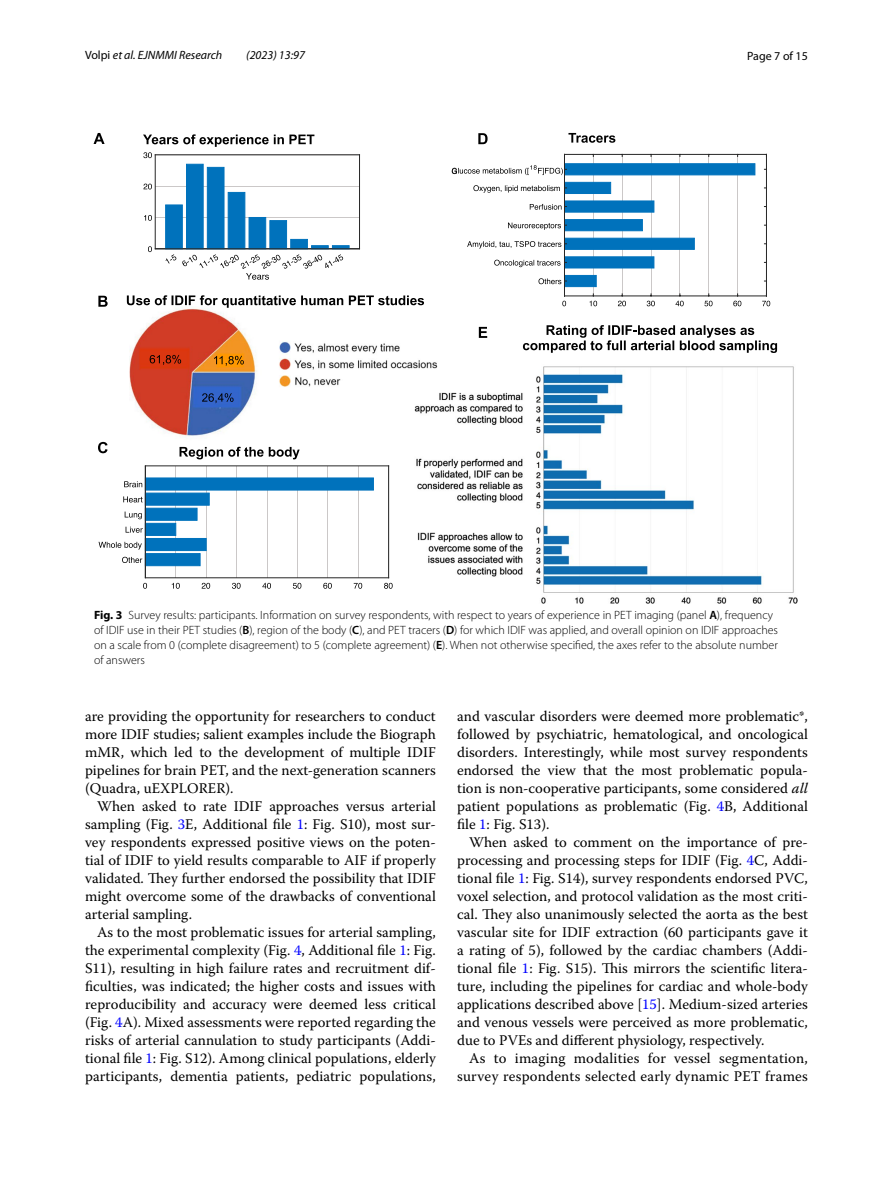
<style>
.page{position:relative;width:893px;height:1187px;background:#fff}
.page>*{position:absolute;margin:0;border:0;box-sizing:border-box;transform-origin:0 0}
.t1{font:14.7px/18px "Warnock Pro";color:#000;text-align:justify}
.t2{font:300 12px/15px "Myriad Pro";color:#000}
.t3{font:italic 12px "Myriad Pro";color:#000}
.t4{font:12px "Myriad Pro";color:#000}
.s1{font-style:normal}
.s2{font-weight:700}
.s3{font-weight:600}
.s4{color:#00f}
.s5{font-style:italic}
</style>
<div class="page">
<img style="left:130px;top:308px;width:667px;height:295px">
<svg style="left:180px;top:447px;width:120px;height:12px"></svg>
<svg style="left:98px;top:442px;width:10px;height:11px"></svg>
<div style="left:145px;top:466px;width:244px;height:111px;background:#fff"></div>
<hr style="left:145px;top:577px;width:244px;height:1px;background:#262626">
<hr style="left:145px;top:465px;width:244px;height:1px;background:#262626">
<svg style="left:384px;top:466px;width:9px;height:122px"></svg>
<hr style="left:388px;top:466px;width:1px;height:111px;background:#262626">
<svg style="left:99px;top:466px;width:275px;height:122px"></svg>
<svg style="left:94px;top:133px;width:11px;height:11px"></svg>
<hr style="left:155px;top:155px;width:1px;height:94px;background:#262626">
<hr style="left:359px;top:155px;width:1px;height:94px;background:#262626">
<svg style="left:143px;top:164px;width:216px;height:116px"></svg>
<svg style="left:143px;top:134px;width:216px;height:24px"></svg>
<svg style="left:523px;top:325px;width:254px;height:28px"></svg>
<svg style="left:479px;top:327px;width:8px;height:11px"></svg>
<svg style="left:150px;top:355px;width:31px;height:10px"></svg>
<svg style="left:202px;top:393px;width:32px;height:10px"></svg>
<svg style="left:214px;top:356px;width:30px;height:10px"></svg>
<svg style="left:127px;top:295px;width:297px;height:13px"></svg>
<svg style="left:98px;top:296px;width:10px;height:11px"></svg>
<svg style="left:568px;top:133px;width:47px;height:10px"></svg>
<svg style="left:478px;top:133px;width:10px;height:11px"></svg>
<hr style="left:564px;top:295px;width:202px;height:1px;background:#262626">
<hr style="left:564px;top:154px;width:202px;height:1px;background:#262626">
<svg style="left:762px;top:154px;width:8px;height:152px"></svg>
<svg style="left:452px;top:154px;width:303px;height:152px"></svg>
<p class="t3" style="left:85px;top:48px;width:139px"><span class="s1">Volpi</span> et al. EJNMMI Research</p>
<p class="t3" style="left:246px;top:48px;width:60px">(2023) 13:97</p>
<p class="t4" style="left:747px;top:48px;width:62px">Page 7 of 15</p>
<p class="t2" style="left:94px;top:607px;width:686px"><span class="s2">Fig. 3</span> Survey results: participants. Information on survey respondents, with respect to years of experience in PET imaging (panel <span class="s3">A</span>), frequency of IDIF use in their PET studies (<span class="s3">B</span>), region of the body (<span class="s3">C</span>), and PET tracers (<span class="s3">D</span>) for which IDIF was applied, and overall opinion on IDIF approaches on a scale from 0 (complete disagreement) to 5 (complete agreement) (<span class="s3">E</span>). When not otherwise specified, the axes refer to the absolute number of answers</p>
<p class="t1" style="left:85px;top:706px;width:352px">are providing the opportunity for researchers to conduct more IDIF studies; salient examples include the Biograph mMR, which led to the development of multiple IDIF pipelines for brain PET, and the next-generation scanners (Quadra, uEXPLORER).</p>
<p class="t1" style="left:85px;top:796px;width:352px;text-indent:12px">When asked to rate IDIF approaches versus arterial sampling (Fig. <span class="s4">3</span>E, Additional file <span class="s4">1</span>: Fig. S10), most sur&shy;vey respondents expressed positive views on the poten&shy;tial of IDIF to yield results comparable to AIF if properly validated. They further endorsed the possibility that IDIF might overcome some of the drawbacks of conventional arterial sampling.</p>
<p class="t1" style="left:85px;top:922px;width:352px;text-indent:12px">As to the most problematic issues for arterial sampling, the experimental complexity (Fig. <span class="s4">4</span>, Additional file <span class="s4">1</span>: Fig.<br>S11), resulting in high failure rates and recruitment dif&shy;ficulties, was indicated; the higher costs and issues with reproducibility and accuracy were deemed less critical (Fig. <span class="s4">4</span>A). Mixed assessments were reported regarding the risks of arterial cannulation to study participants (Addi&shy;tional file <span class="s4">1</span>: Fig. S12). Among clinical populations, elderly participants, dementia patients, pediatric populations,</p>
<p class="t1" style="left:457px;top:706px;width:352px">and vascular disorders were deemed more problematic*, followed by psychiatric, hematological, and oncological disorders. Interestingly, while most survey respondents endorsed the view that the most problematic popula&shy;tion is non-cooperative participants, some considered <span class="s5">all </span>patient populations as problematic (Fig. <span class="s4">4</span>B, Additional file <span class="s4">1</span>: Fig. S13).</p>
<p class="t1" style="left:457px;top:832px;width:352px;text-indent:12px">When asked to comment on the importance of pre&shy;processing and processing steps for IDIF (Fig. <span class="s4">4</span>C, Addi&shy;tional file <span class="s4">1</span>: Fig. S14), survey respondents endorsed PVC, voxel selection, and protocol validation as the most criti&shy;cal. They also unanimously selected the aorta as the best vascular site for IDIF extraction (60 participants gave it a rating of 5), followed by the cardiac chambers (Addi&shy;tional file <span class="s4">1</span>: Fig. S15). This mirrors the scientific litera&shy;ture, including the pipelines for cardiac and whole-body applications described above [<span class="s4">15</span>]. Medium-sized arteries and venous vessels were perceived as more problematic, due to PVEs and different physiology, respectively.</p>
<p class="t1" style="left:457px;top:1048px;width:352px;text-align:right">As to imaging modalities for vessel segmentation, survey respondents selected early dynamic PET frames</p>
</div>
